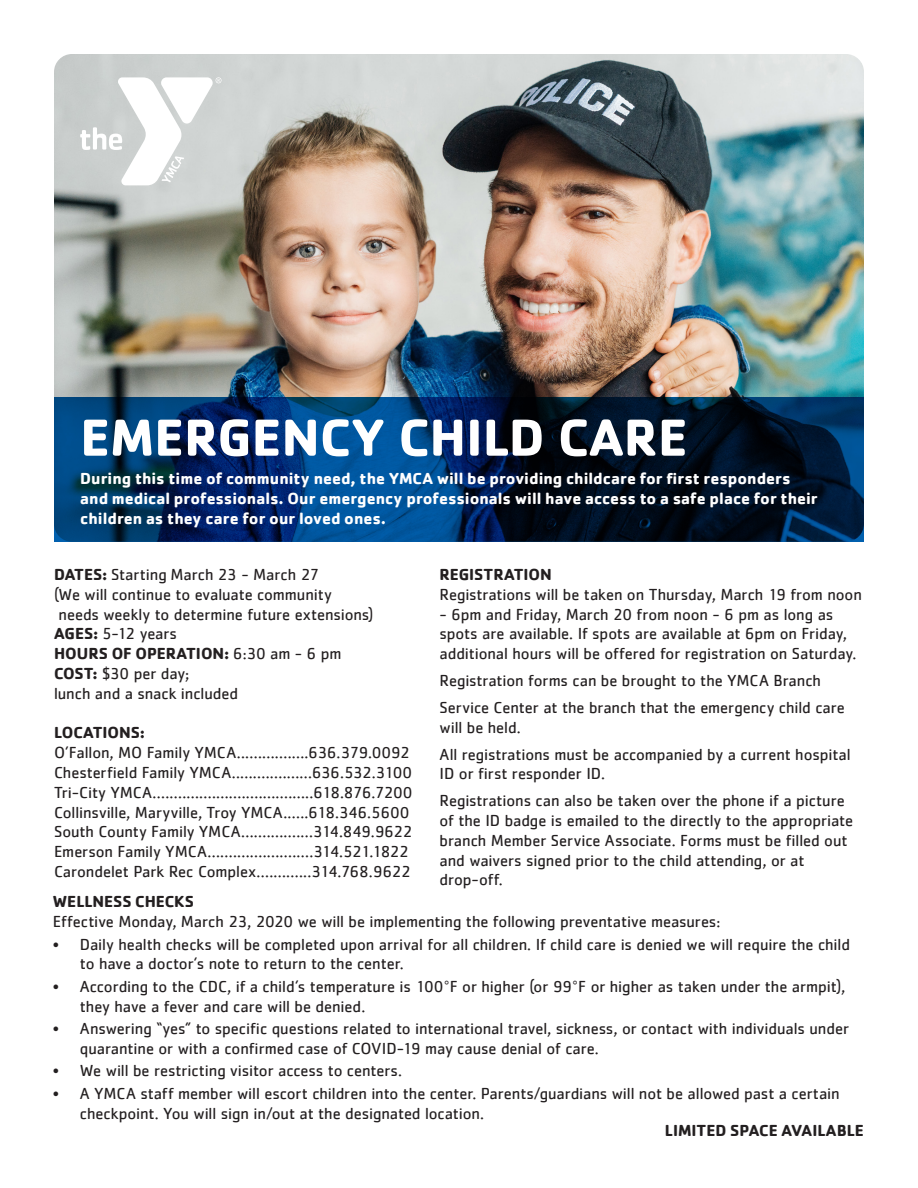
<style>
.page{position:relative;width:918px;height:1188px;background:#fff}
.page>*{position:absolute;margin:0;border:0;box-sizing:border-box;transform-origin:0 0}
.t1{font:700 54px "Cachet";color:#fff}
.t2{font:16.5px/19.8px "Cachet";letter-spacing:-.005em;color:#231f20}
.t3{font:700 16.5px/19.8px "Cachet";color:#fff}
.t4{font:700 16.5px "Cachet";color:#231f20}
.s1{font-weight:700}
.s2{font-weight:400}
</style>
<div class="page">
<img style="left:54px;top:54px;width:810px;height:344px">
<svg style="left:54px;top:398px;width:810px;height:144px;background:#002751"></svg>
<svg style="left:80px;top:77px;width:142px;height:108px"></svg>
<p class="t1" style="left:80px;top:403px;width:609px">EMERGENCY CHILD CARE</p>
<p class="t3" style="left:80px;top:468px;width:739px">During this time of community need, the YMCA will be providing childcare for first responders and medical professionals. Our emergency professionals will have access to a safe place for their children as they care for our loved ones.</p>
<p class="t2" style="left:54px;top:564px;width:267px"><span class="s1">DATES:</span> Starting March 23 - March 27</p>
<p class="t2" style="left:54px;top:584px;width:279px">(We will continue to evaluate community</p>
<p class="t2" style="left:59px;top:604px;width:316px">needs weekly to determine future extensions)</p>
<p class="t2" style="left:54px;top:624px;width:125px"><span class="s1">AGES:</span> 5-12 years</p>
<p class="t4" style="left:54px;top:643px;width:289px">HOURS OF OPERATION: <span class="s2">6:30 am - 6 pm</span></p>
<p class="t2" style="left:54px;top:663px;width:137px"><span class="s1">COST:</span> $30 per day;</p>
<p class="t2" style="left:54px;top:683px;width:186px">lunch and a snack included</p>
<p class="t4" style="left:54px;top:722px;width:93px">LOCATIONS:</p>
<p class="t2" style="left:54px;top:742px;width:357px">O’Fallon, MO Family YMCA.................636.379.0092</p>
<p class="t2" style="left:54px;top:762px;width:360px">Chesterfield Family YMCA...................636.532.3100</p>
<p class="t2" style="left:54px;top:782px;width:360px">Tri-City YMCA......................................618.876.7200</p>
<p class="t2" style="left:54px;top:802px;width:357px">Collinsville, Maryville, Troy YMCA......618.346.5600</p>
<p class="t2" style="left:54px;top:822px;width:360px">South County Family YMCA.................314.849.9622</p>
<p class="t2" style="left:54px;top:841px;width:356px">Emerson Family YMCA.........................314.521.1822</p>
<p class="t2" style="left:54px;top:861px;width:358px">Carondelet Park Rec Complex.............314.768.9622</p>
<p class="t4" style="left:440px;top:564px;width:114px">REGISTRATION</p>
<p class="t2" style="left:440px;top:584px;width:424px">Registrations will be taken on Thursday, March 19 from noon</p>
<p class="t2" style="left:440px;top:604px;width:418px">- 6pm and Friday, March 20 from noon - 6 pm as long as spots are available. If spots are available at 6pm on Friday, additional hours will be offered for registration on Saturday.</p>
<p class="t2" style="left:440px;top:667px;width:407px;line-height:27px">Registration forms can be brought to the YMCA Branch<br>Service Center at the branch that the emergency child care</p>
<p class="t2" style="left:440px;top:717px;width:83px">will be held.</p>
<p class="t2" style="left:440px;top:744px;width:413px">All registrations must be accompanied by a current hospital<br>ID or first responder ID.</p>
<p class="t2" style="left:440px;top:790px;width:415px">Registrations can also be taken over the phone if a picture of the ID badge is emailed to the directly to the appropriate branch Member Service Associate. Forms must be filled out and waivers signed prior to the child attending, or at</p>
<p class="t2" style="left:440px;top:870px;width:65px">drop-off.</p>
<p class="t4" style="left:53px;top:891px;width:143px">WELLNESS CHECKS</p>
<p class="t2" style="left:53px;top:911px;width:669px">Effective Monday, March 23, 2020 we will be implementing the following preventative measures:</p>
<p class="t2" style="left:80px;top:934px;width:772px;text-indent:-27px">• Daily health checks will be completed upon arrival for all children. If child care is denied we will require the child to have a doctor’s note to return to the center.</p>
<p class="t2" style="left:80px;top:976px;width:767px;text-indent:-27px">• According to the CDC, if a child’s temperature is 100°F or higher (or 99°F or higher as taken under the armpit), they have a fever and care will be denied.</p>
<p class="t2" style="left:80px;top:1018px;width:771px;text-indent:-27px">• Answering “yes” to specific questions related to international travel, sickness, or contact with individuals under quarantine or with a confirmed case of COVID-19 may cause denial of care.</p>
<p class="t2" style="left:53px;top:1061px;width:351px">• We will be restricting visitor access to centers.</p>
<p class="t2" style="left:80px;top:1083px;width:761px;text-indent:-27px">• A YMCA staff member will escort children into the center. Parents/guardians will not be allowed past a certain checkpoint. You will sign in/out at the designated location.</p>
<p class="t4" style="left:665px;top:1120px;width:201px">LIMITED SPACE AVAILABLE</p>
</div>
